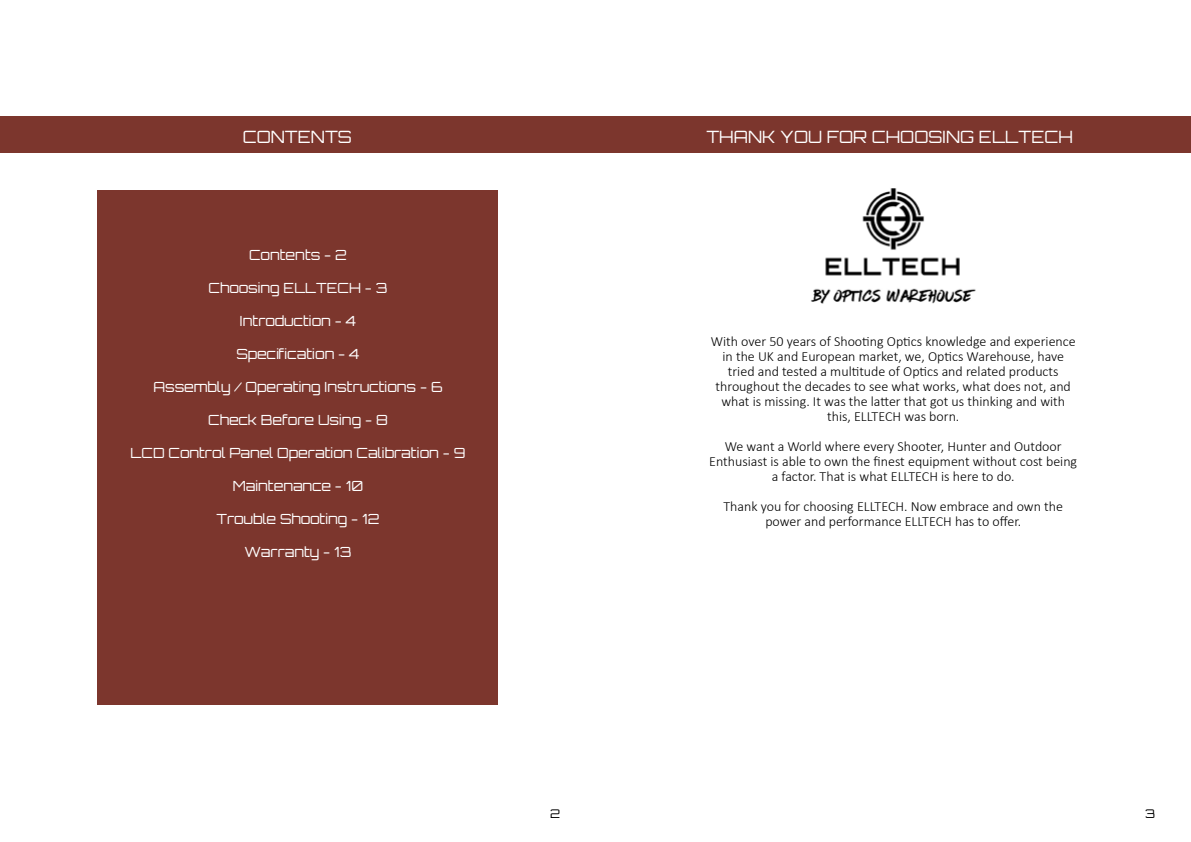
<style>
.page{position:relative;width:1191px;height:842px;background:#fff}
.page>*{position:absolute;margin:0;border:0;box-sizing:border-box;transform-origin:0 0}
.t1{font:17px "Orbitron";color:#fff}
.t2{font:300 14px/15px "Calibri";color:#000;text-align:center}
.t3{font:14px "Orbitron";color:#fff}
.t4{font:12px "Orbitron";color:#000}
</style>
<div class="page">
<div style="left:0;top:116px;width:595px;height:37px;background:#7c362d"></div>
<div style="left:98px;top:189px;width:400px;height:515px;background:#7c362d"></div>
<div style="left:591px;top:116px;width:600px;height:37px;background:#7c362d"></div>
<img style="left:811px;top:188px;width:165px;height:116px">
<p class="t1" style="left:243px;top:126px;width:111px">CONTENTS</p>
<p class="t1" style="left:706px;top:126px;width:368px">THANK YOU FOR CHOOSING ELLTECH</p>
<p class="t3" style="left:249px;top:245px;width:99px">Contents - 2</p>
<p class="t3" style="left:208px;top:278px;width:180px">Choosing ELLTECH - 3</p>
<p class="t3" style="left:240px;top:311px;width:118px">Introduction - 4</p>
<p class="t3" style="left:236px;top:344px;width:125px">Specification - 4</p>
<p class="t3" style="left:153px;top:377px;width:291px">Assembly / Operating Instructions - 6</p>
<p class="t3" style="left:208px;top:410px;width:181px">Check Before Using - 8</p>
<p class="t3" style="left:131px;top:443px;width:336px">LCD Control Panel Operation Calibration - 9</p>
<p class="t3" style="left:233px;top:476px;width:132px">Maintenance - 10</p>
<p class="t3" style="left:216px;top:509px;width:164px">Trouble Shooting - 12</p>
<p class="t3" style="left:244px;top:542px;width:108px">Warranty - 13</p>
<p class="t2" style="left:710px;top:334px;width:366px">With over 50 years of Shooting Optics knowledge and experience in the UK and European market, we, Optics Warehouse, have tried and tested a multitude of Optics and related products throughout the decades to see what works, what does not, and what is missing. It was the latter that got us thinking and with this, ELLTECH was born.</p>
<p class="t2" style="left:709px;top:439px;width:369px">We want a World where every Shooter, Hunter and Outdoor<br>Enthusiast is able to own the finest equipment without cost being a factor. That is what ELLTECH is here to do.</p>
<p class="t2" style="left:723px;top:499px;width:341px">Thank you for choosing ELLTECH. Now embrace and own the power and performance ELLTECH has to offer.</p>
<p class="t4" style="left:550px;top:806px;width:11px">2</p>
<p class="t4" style="left:1145px;top:806px;width:11px">3</p>
</div>
